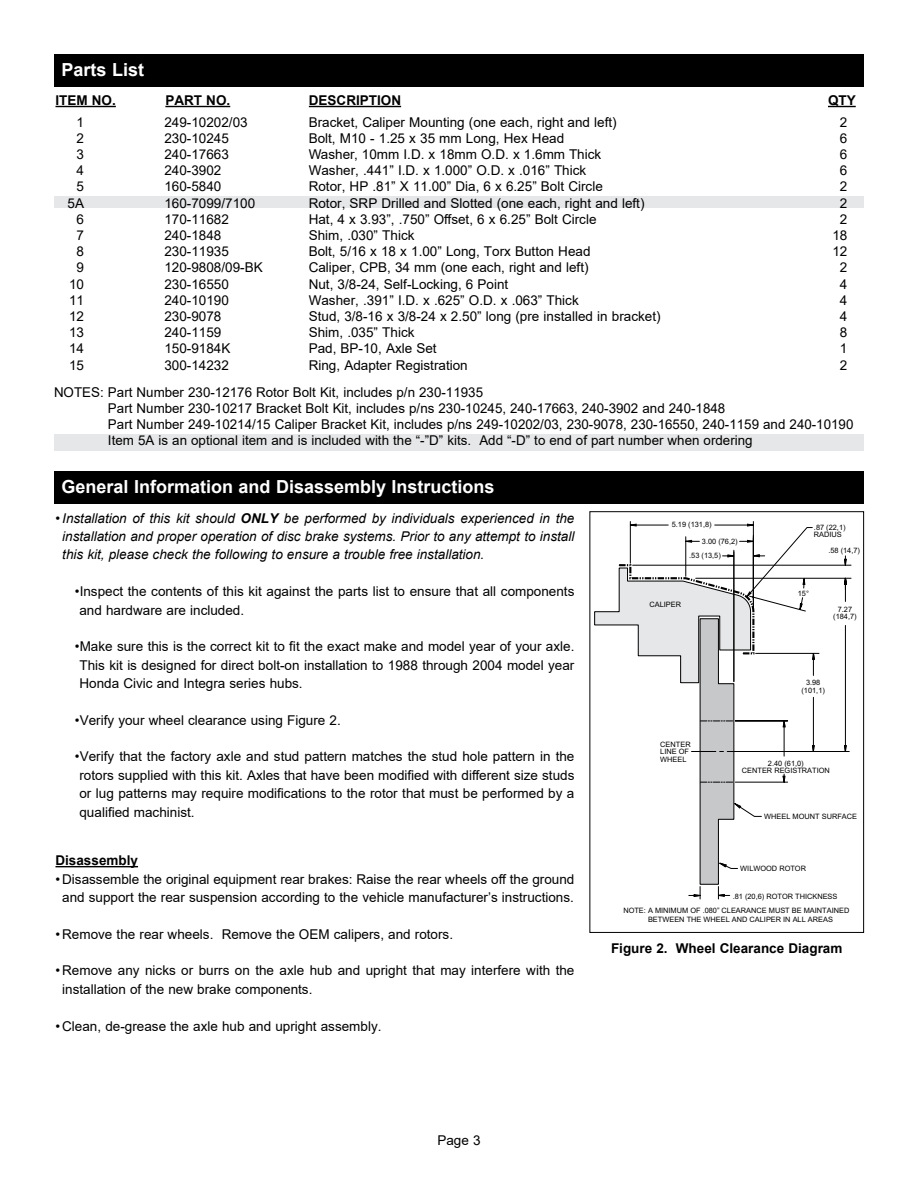
<style>
.page{position:relative;width:918px;height:1188px;background:#fff}
.page>*{position:absolute;margin:0;border:0;box-sizing:border-box;transform-origin:0 0}
.t1{font:700 18px "Arial";color:#fff}
.t2{font:13.5px/16.2px "Arial";color:#000}
.t3{font:italic 13.5px/18.3px "Arial";color:#000;text-align:justify}
.t4{font:700 13.5px "Arial";color:#000}
.t5{font:7.35px/7.4px "Arial";color:#000}
.s1{font-style:normal}
.s2{font-weight:700}
</style>
<div class="page">
<div style="left:54px;top:54px;width:810px;height:32px;background:#000"></div>
<div style="left:54px;top:471px;width:810px;height:32px;background:#000"></div>
<hr style="left:56px;top:866px;width:82px;height:1px;background:#000">
<hr style="left:751px;top:751px;width:98px;height:1px;background:#000">
<hr style="left:756px;top:653px;width:63px;height:1px;background:#000">
<hr style="left:845px;top:625px;width:1px;height:127px;background:#000">
<hr style="left:696px;top:578px;width:155px;height:1px;background:#000">
<hr style="left:633px;top:565px;width:218px;height:1px;background:#000">
<svg style="left:844px;top:745px;width:3px;height:6px"></svg>
<svg style="left:843px;top:577px;width:5px;height:24px"></svg>
<svg style="left:843px;top:556px;width:4px;height:10px"></svg>
<svg style="left:594px;top:521px;width:222px;height:378px"></svg>
<div style="left:589px;top:511px;width:275px;height:422px;border:1px solid #000"></div>
<div style="left:54px;top:196px;width:810px;height:12px;background:#e6e7e8"></div>
<hr style="left:56px;top:106px;width:60px;height:1px;background:#000">
<hr style="left:165px;top:106px;width:65px;height:1px;background:#000">
<hr style="left:309px;top:106px;width:92px;height:1px;background:#000">
<svg style="left:828px;top:106px;width:28px;height:1px"></svg>
<div style="left:54px;top:434px;width:810px;height:17px;background:#e6e7e8"></div>
<h1 class="t1" style="left:62px;top:57px;width:84px">Parts List</h1>
<p class="t4" style="left:56px;top:91px;width:62px">ITEM NO.</p>
<p class="t4" style="left:165px;top:91px;width:66px">PART NO.</p>
<p class="t4" style="left:309px;top:91px;width:94px">DESCRIPTION</p>
<p class="t4" style="left:828px;top:91px;width:29px">QTY</p>
<p class="t2" style="left:164px;top:114px;width:100px">249-10202/03<br>230-10245<br>240-17663<br>240-3902<br>160-5840<br>160-7099/7100<br>170-11682<br>240-1848<br>230-11935<br>120-9808/09-BK<br>230-16550<br>240-10190<br>230-9078<br>240-1159<br>150-9184K<br>300-14232</p>
<p class="t2" style="left:309px;top:114px;width:353px">Bracket, Caliper Mounting (one each, right and left)<br>Bolt, M10 - 1.25 x 35 mm Long, Hex Head<br>Washer, 10mm I.D. x 18mm O.D. x 1.6mm Thick<br>Washer, .441” I.D. x 1.000” O.D. x .016” Thick<br>Rotor, HP .81” X 11.00” Dia, 6 x 6.25” Bolt Circle<br>Rotor, SRP Drilled and Slotted (one each, right and left)<br>Hat, 4 x 3.93”, .750” Offset, 6 x 6.25” Bolt Circle<br>Shim, .030” Thick<br>Bolt, 5/16 x 18 x 1.00” Long, Torx Button Head<br>Caliper, CPB, 34 mm (one each, right and left)<br>Nut, 3/8-24, Self-Locking, 6 Point<br>Washer, .391” I.D. x .625” O.D. x .063” Thick<br>Stud, 3/8-16 x 3/8-24 x 2.50” long (pre installed in bracket)<br>Shim, .035” Thick<br>Pad, BP-10, Axle Set<br>Ring, Adapter Registration</p>
<p class="t2" style="left:68px;top:114px;width:18px;text-align:right">1<br>2<br>3<br>4<br>5<br>5A<br>6<br>7<br>8<br>9<br>10<br>11<br>12<br>13<br>14<br>15</p>
<p class="t2" style="left:832px;top:114px;width:17px;text-align:center">2<br>6<br>6<br>6<br>2<br>2<br>2<br>18<br>12<br>2<br>4<br>4<br>4<br>8<br>1<br>2</p>
<p class="t2" style="left:108px;top:384px;width:747px;text-indent:-54px">NOTES: Part Number 230-12176 Rotor Bolt Kit, includes p/n 230-11935<br>Part Number 230-10217 Bracket Bolt Kit, includes p/ns 230-10245, 240-17663, 240-3902 and 240-1848<br>Part Number 249-10214/15 Caliper Bracket Kit, includes p/ns 249-10202/03, 230-9078, 230-16550, 240-1159 and 240-10190<br>Item 5A is an optional item and is included with the “-”D” kits. Add “-D” to end of part number when ordering</p>
<h1 class="t1" style="left:62px;top:474px;width:435px">General Information and Disassembly Instructions</h1>
<p class="t3" style="left:62px;top:509px;width:514px;text-indent:-7px"><span class="s1">•</span>Installation of this kit should <span class="s2">ONLY</span> be performed by individuals experienced in the installation and proper operation of disc brake systems. Prior to any attempt to install this kit, please check the following to ensure a trouble free installation.</p>
<p class="t2" style="left:79px;top:582px;width:496px;line-height:18.3px;text-indent:-4px">•Inspect the contents of this kit against the parts list to ensure that all components and hardware are included.</p>
<p class="t2" style="left:79px;top:637px;width:496px;line-height:18.3px;text-align:justify;text-indent:-4px">•Make sure this is the correct kit to fit the exact make and model year of your axle.<br>This kit is designed for direct bolt-on installation to 1988 through 2004 model year Honda Civic and Integra series hubs.</p>
<p class="t2" style="left:75px;top:712px;width:267px">•Verify your wheel clearance using Figure 2.</p>
<p class="t2" style="left:79px;top:748px;width:496px;line-height:18.3px;text-align:justify;text-indent:-4px">•Verify that the factory axle and stud pattern matches the stud hole pattern in the rotors supplied with this kit. Axles that have been modified with different size studs or lug patterns may require modifications to the rotor that must be performed by a qualified machinist.</p>
<p class="t4" style="left:55px;top:851px;width:84px">Disassembly</p>
<p class="t2" style="left:55px;top:870px;width:520px;line-height:18.3px;text-align:center">• Disassemble the original equipment rear brakes: Raise the rear wheels off the ground and support the rear suspension according to the vehicle manufacturer’s instructions.</p>
<p class="t2" style="left:55px;top:926px;width:399px">• Remove the rear wheels. Remove the OEM calipers, and rotors.</p>
<p class="t2" style="left:62px;top:961px;width:514px;line-height:18.3px;text-indent:-7px">• Remove any nicks or burrs on the axle hub and upright that may interfere with the installation of the new brake components.</p>
<p class="t2" style="left:55px;top:1018px;width:328px">• Clean, de-grease the axle hub and upright assembly.</p>
<p class="t5" style="left:672px;top:521px;width:41px">5.19 (131,8)</p>
<p class="t5" style="left:702px;top:538px;width:37px">3.00 (76,2)</p>
<p class="t5" style="left:689px;top:551px;width:33px">.53 (13,5)</p>
<p class="t5" style="left:814px;top:523px;width:33px">.87 (22,1)<br>RADIUS</p>
<p class="t5" style="left:828px;top:546px;width:33px">.58 (14,7)</p>
<p class="t5" style="left:798px;top:590px;width:13px">15°</p>
<p class="t5" style="left:650px;top:600px;width:33px">CALIPER</p>
<p class="t5" style="left:833px;top:605px;width:25px;text-align:center">7.27 (184,7)</p>
<p class="t5" style="left:802px;top:679px;width:25px;text-align:center">3.98 (101,1)</p>
<p class="t5" style="left:660px;top:741px;width:32px">CENTER<br>LINE OF<br>WHEEL</p>
<p class="t5" style="left:742px;top:759px;width:89px;text-align:center">2.40 (61,0)<br>CENTER REGISTRATION</p>
<p class="t5" style="left:764px;top:813px;width:94px">WHEEL MOUNT SURFACE</p>
<p class="t5" style="left:740px;top:865px;width:67px">WILWOOD ROTOR</p>
<p class="t5" style="left:733px;top:893px;width:106px">.81 (20,6) ROTOR THICKNESS</p>
<p class="t5" style="left:648px;top:906px;width:203px;line-height:8.9px;text-indent:-25px">NOTE: A MINIMUM OF .080” CLEARANCE MUST BE MAINTAINED<br>BETWEEN THE WHEEL AND CALIPER IN ALL AREAS</p>
<p class="t4" style="left:611px;top:939px;width:233px">Figure 2. Wheel Clearance Diagram</p>
<p class="t2" style="left:437px;top:1132px;width:45px">Page 3</p>
</div>
